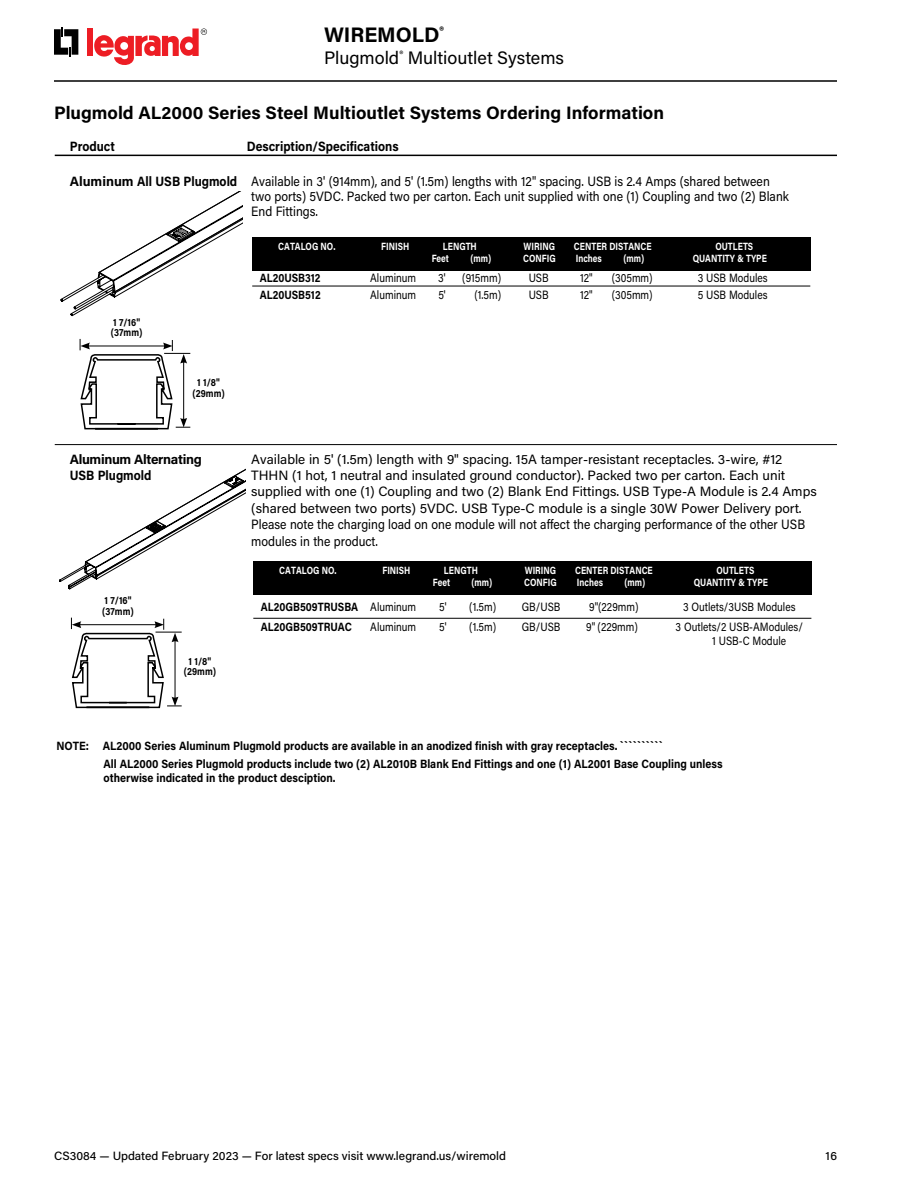
<style>
.page{position:relative;width:918px;height:1188px;background:#fff}
.page>*{position:absolute;margin:0;border:0;box-sizing:border-box;transform-origin:0 0}
.t1{font:700 21px "Acumin Pro";color:#000}
.t2{font:700 18px "Acumin Pro";color:#000}
.t3{font:18px "Acumin Pro";color:#000}
.t4{font:13.5px/16.4px "Acumin Pro";color:#000}
.t5{font:13.5px/15px "Acumin Pro";color:#000;scale:.9 1}
.t6{font:700 13.5px "Acumin Pro";color:#000;scale:.9 1}
.t7{font:700 13.5px "Acumin Pro";letter-spacing:-.025em;color:#000}
.t8{font:700 12px/17.9px "Acumin Pro";color:#000;scale:.9 1}
.t9{font:12px/13.5px "Acumin Pro";color:#000;scale:.85 1}
.t10{font:500 12px "Acumin Pro";color:#000}
.t11{font:700 12px "Acumin Pro";color:#000;scale:.85 1}
.t12{font:700 10.5px "Acumin Pro";color:#fff;scale:.8 1}
.t13{font:700 10.5px/10.5px "Acumin Pro";color:#000;scale:.85 1}
.s1{font-weight:700}
.s2{font-weight:400}
</style>
<div class="page">
<svg style="left:54px;top:27px;width:24px;height:30px"></svg>
<div style="left:87px;top:29px;width:6px;height:27px;background:#ed1d24"></div>
<svg style="left:94px;top:29px;width:113px;height:36px"></svg>
<hr style="left:55px;top:155px;width:782px;height:1px;background:#000">
<hr style="left:55px;top:444px;width:782px;height:1px;background:#000">
<div style="left:252px;top:237px;width:558px;height:33px;background:#000"></div>
<hr style="left:252px;top:286px;width:558px;height:1px;background:#000">
<div style="left:253px;top:561px;width:558px;height:34px;background:#000"></div>
<hr style="left:253px;top:618px;width:558px;height:1px;background:#000">
<svg style="left:80px;top:339px;width:110px;height:90px"></svg>
<svg style="left:71px;top:618px;width:111px;height:90px"></svg>
<svg style="left:60px;top:192px;width:183px;height:124px"></svg>
<svg style="left:59px;top:469px;width:186px;height:120px"></svg>
<hr style="left:54px;top:80px;width:783px;height:2px;background:#000">
<h1 class="t1" style="left:324px;top:20px;width:122px">WIREMOLD<sup>®</sup></h1>
<h2 class="t3" style="left:324px;top:45px;width:242px">Plugmold<sup>®</sup> Multioutlet Systems</h2>
<h2 class="t2" style="left:54px;top:100px;width:612px">Plugmold AL2000 Series Steel Multioutlet Systems Ordering Information</h2>
<p class="t6" style="left:70px;top:137px;width:52px">Product</p>
<p class="t6" style="left:247px;top:137px;width:170px">Description/Specifications</p>
<p class="t5" style="left:251px;top:173px;width:599px;text-indent:-182px"><span class="s1">Aluminum All USB Plugmold</span> Available in 3' (914mm), and 5' (1.5m) lengths with 12" spacing. USB is 2.4 Amps (shared between two ports) 5VDC. Packed two per carton. Each unit supplied with one (1) Coupling and two (2) Blank<br>End Fittings.</p>
<p class="t12" style="left:278px;top:239px;width:73px">CATALOG NO.</p>
<p class="t12" style="left:381px;top:239px;width:37px">FINISH</p>
<p class="t12" style="left:443px;top:239px;width:44px">LENGTH</p>
<p class="t12" style="left:524px;top:239px;width:41px">WIRING</p>
<p class="t12" style="left:574px;top:239px;width:99px">CENTER DISTANCE</p>
<p class="t12" style="left:715px;top:239px;width:49px">OUTLETS</p>
<p class="t12" style="left:432px;top:251px;width:23px">Feet</p>
<p class="t12" style="left:470px;top:251px;width:28px">(mm)</p>
<p class="t12" style="left:523px;top:251px;width:42px">CONFIG</p>
<p class="t12" style="left:576px;top:251px;width:34px">Inches</p>
<p class="t12" style="left:623px;top:251px;width:28px">(mm)</p>
<p class="t12" style="left:693px;top:251px;width:94px">QUANTITY &amp; TYPE</p>
<p class="t13" style="left:111px;top:316px;width:39px">1 7/16" (37mm)</p>
<p class="t13" style="left:193px;top:377px;width:39px;text-align:center">1 1/8" (29mm)</p>
<p class="t11" style="left:260px;top:270px;width:73px">AL20USB312</p>
<p class="t9" style="left:370px;top:271px;width:56px">Aluminum</p>
<p class="t9" style="left:438px;top:271px;width:10px">3'</p>
<p class="t9" style="left:462px;top:271px;width:47px">(915mm)</p>
<p class="t9" style="left:529px;top:271px;width:25px">USB</p>
<p class="t9" style="left:580px;top:271px;width:16px">12"</p>
<p class="t9" style="left:612px;top:271px;width:50px">(305mm)</p>
<p class="t9" style="left:698px;top:271px;width:84px">3 USB Modules</p>
<p class="t11" style="left:260px;top:287px;width:73px">AL20USB512</p>
<p class="t9" style="left:370px;top:288px;width:56px">Aluminum</p>
<p class="t9" style="left:438px;top:288px;width:10px">5'</p>
<p class="t9" style="left:474px;top:288px;width:33px">(1.5m)</p>
<p class="t9" style="left:529px;top:288px;width:25px">USB</p>
<p class="t9" style="left:580px;top:288px;width:16px">12"</p>
<p class="t9" style="left:612px;top:288px;width:50px">(305mm)</p>
<p class="t9" style="left:698px;top:288px;width:84px">5 USB Modules</p>
<p class="t7" style="left:70px;top:449px;width:134px">Aluminum Alternating</p>
<p class="t4" style="left:251px;top:450px;width:533px">Available in 5' (1.5m) length with 9" spacing. 15A tamper-resistant receptacles. 3-wire, #12</p>
<p class="t6" style="left:70px;top:466px;width:92px">USB Plugmold</p>
<p class="t4" style="left:251px;top:467px;width:567px">THHN (1 hot, 1 neutral and insulated ground conductor). Packed two per carton. Each unit supplied with one (1) Coupling and two (2) Blank End Fittings. USB Type-A Module is 2.4 Amps (shared between two ports) 5VDC. USB Type-C module is a single 30W Power Delivery port.<br>Please note the charging load on one module will not affect the charging performance of the other USB modules in the product.</p>
<p class="t13" style="left:102px;top:595px;width:39px">1 7/16" (37mm)</p>
<p class="t13" style="left:184px;top:655px;width:39px;text-align:center">1 1/8" (29mm)</p>
<p class="t12" style="left:279px;top:563px;width:73px">CATALOG NO.</p>
<p class="t12" style="left:382px;top:563px;width:37px">FINISH</p>
<p class="t12" style="left:444px;top:563px;width:44px">LENGTH</p>
<p class="t12" style="left:525px;top:563px;width:41px">WIRING</p>
<p class="t12" style="left:575px;top:563px;width:99px">CENTER DISTANCE</p>
<p class="t12" style="left:717px;top:563px;width:49px">OUTLETS</p>
<p class="t12" style="left:433px;top:575px;width:23px">Feet</p>
<p class="t12" style="left:471px;top:575px;width:28px">(mm)</p>
<p class="t12" style="left:524px;top:575px;width:42px">CONFIG</p>
<p class="t12" style="left:577px;top:575px;width:34px">Inches</p>
<p class="t12" style="left:624px;top:575px;width:28px">(mm)</p>
<p class="t12" style="left:694px;top:575px;width:94px">QUANTITY &amp; TYPE</p>
<p class="t11" style="left:261px;top:599px;width:184px">AL20GB509TRUSBA <span class="s2">Aluminum</span></p>
<p class="t9" style="left:439px;top:600px;width:10px">5'</p>
<p class="t9" style="left:469px;top:600px;width:33px">(1.5m)</p>
<p class="t9" style="left:522px;top:600px;width:47px">GB/USB</p>
<p class="t9" style="left:589px;top:600px;width:60px">9"(229mm)</p>
<p class="t9" style="left:683px;top:600px;width:134px">3 Outlets/3USB Modules</p>
<p class="t11" style="left:261px;top:619px;width:109px">AL20GB509TRUAC</p>
<p class="t9" style="left:370px;top:620px;width:56px">Aluminum</p>
<p class="t9" style="left:439px;top:620px;width:10px">5'</p>
<p class="t9" style="left:469px;top:620px;width:33px">(1.5m)</p>
<p class="t9" style="left:522px;top:620px;width:47px">GB/USB</p>
<p class="t9" style="left:586px;top:620px;width:62px">9" (229mm)</p>
<p class="t9" style="left:712px;top:620px;width:108px;text-indent:-37px">3 Outlets/2 USB-AModules/<br>1 USB-C Module</p>
<p class="t8" style="left:103px;top:736px;width:689px;text-indent:-47px">NOTE: AL2000 Series Aluminum Plugmold products are available in an anodized finish with gray receptacles. ``````````<br>All AL2000 Series Plugmold products include two (2) AL2010B Blank End Fittings and one (1) AL2001 Base Coupling unless</p>
<p class="t8" style="left:103px;top:769px;width:259px">otherwise indicated in the product desciption.</p>
<p class="t10" style="left:54px;top:1148px;width:454px">CS3084 — Updated February 2023 — For latest specs visit www.legrand.us/wiremold</p>
<p class="t10" style="left:825px;top:1147px;width:13px">16</p>
</div>
